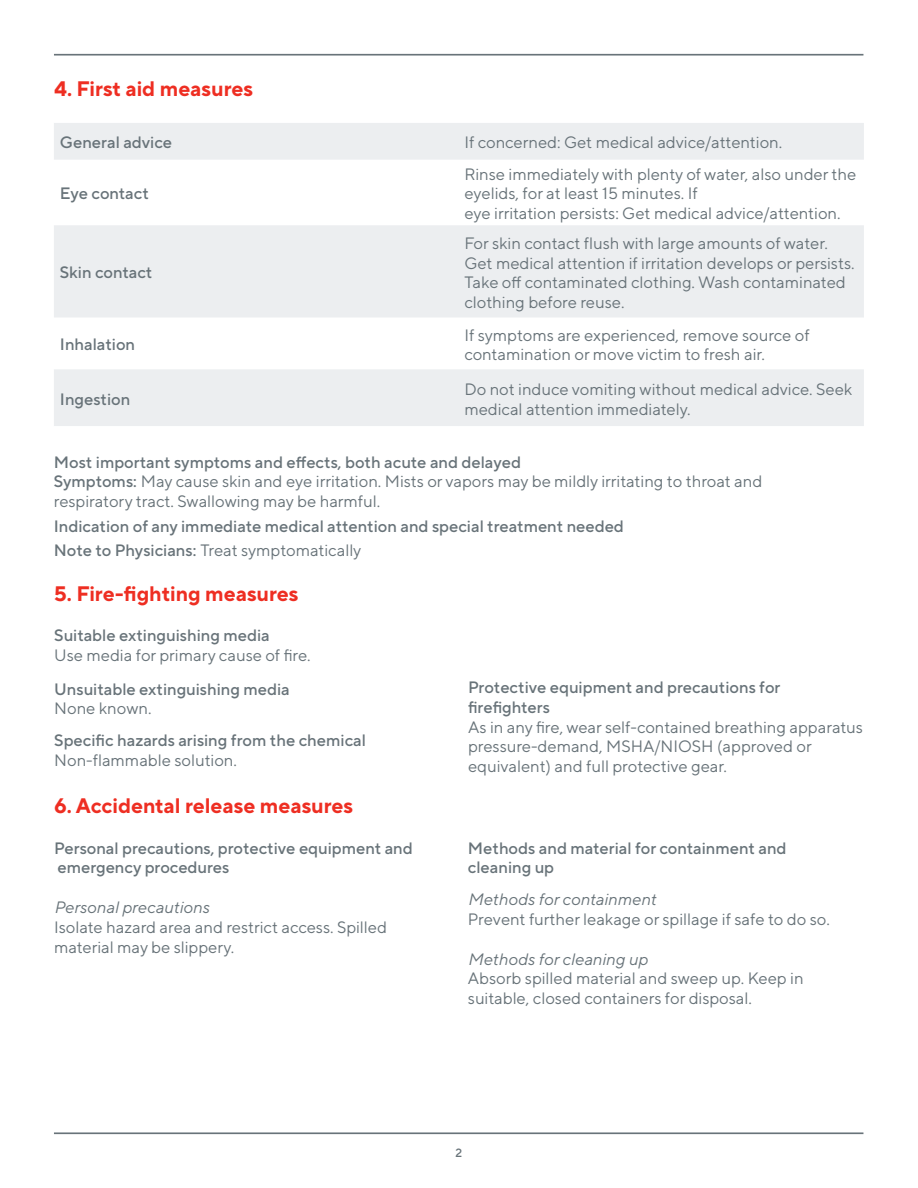
<style>
.page{position:relative;width:918px;height:1188px;background:#fff}
.page>*{position:absolute;margin:0;border:0;box-sizing:border-box;transform-origin:0 0}
.t1{font:700 21px "TT Norms Pro";color:#ee2e22}
.t2{font:16.5px/19.8px "TT Norms Pro";color:#687379}
.t3{font:500 16.5px/19.8px "TT Norms Pro";color:#687379}
.t4{font:italic 16.5px "TT Norms Pro";color:#687379}
.t5{font:500 12px "TT Norms Pro";color:#687379}
.s1{font-weight:500}
.s2{font-style:italic}
</style>
<div class="page">
<div style="left:54px;top:54px;width:809px;height:1px;border:1px solid #687379"></div>
<svg style="left:54px;top:123px;width:810px;height:303px;fill:#eceef0"></svg>
<div style="left:54px;top:1133px;width:809px;height:1px;border:1px solid #687379"></div>
<p class="t1" style="left:55px;top:74px;width:200px">4. First aid measures</p>
<p class="t3" style="left:60px;top:132px;width:114px">General advice</p>
<p class="t2" style="left:464px;top:132px;width:319px">If concerned: Get medical advice/attention.</p>
<p class="t3" style="left:60px;top:183px;width:91px">Eye contact</p>
<p class="t2" style="left:464px;top:163px;width:394px">Rinse immediately with plenty of water, also under the eyelids, for at least 15 minutes. If</p>
<p class="t2" style="left:464px;top:203px;width:378px">eye irritation persists: Get medical advice/attention.</p>
<p class="t3" style="left:60px;top:262px;width:94px">Skin contact</p>
<p class="t2" style="left:464px;top:232px;width:392px">For skin contact flush with large amounts of water.<br>Get medical attention if irritation develops or persists.<br>Take off contaminated clothing. Wash contaminated clothing before reuse.</p>
<p class="t3" style="left:60px;top:334px;width:77px">Inhalation</p>
<p class="t2" style="left:464px;top:324px;width:347px">If symptoms are experienced, remove source of contamination or move victim to fresh air.</p>
<p class="t3" style="left:60px;top:388px;width:72px">Ingestion</p>
<p class="t2" style="left:464px;top:379px;width:389px">Do not induce vomiting without medical advice. Seek medical attention immediately.</p>
<p class="t3" style="left:54px;top:451px;width:469px">Most important symptoms and effects, both acute and delayed</p>
<p class="t2" style="left:54px;top:471px;width:710px"><span class="s1">Symptoms:</span> May cause skin and eye irritation. Mists or vapors may be mildly irritating to throat and</p>
<p class="t2" style="left:54px;top:491px;width:328px">respiratory tract. Swallowing may be harmful.</p>
<p class="t3" style="left:54px;top:515px;width:572px">Indication of any immediate medical attention and special treatment needed</p>
<p class="t2" style="left:54px;top:540px;width:309px"><span class="s1">Note to Physicians:</span> Treat symptomatically</p>
<p class="t1" style="left:54px;top:579px;width:246px">5. Fire-fighting measures</p>
<p class="t2" style="left:54px;top:625px;width:258px"><span class="s1">Suitable extinguishing media<br></span>Use media for primary cause of fire.</p>
<p class="t3" style="left:54px;top:678px;width:237px">Unsuitable extinguishing media</p>
<p class="t2" style="left:54px;top:698px;width:99px">None known.</p>
<p class="t3" style="left:54px;top:730px;width:313px">Specific hazards arising from the chemical</p>
<p class="t2" style="left:54px;top:750px;width:184px">Non-flammable solution.</p>
<p class="t1" style="left:54px;top:791px;width:300px">6. Accidental release measures</p>
<p class="t3" style="left:54px;top:837px;width:360px">Personal precautions, protective equipment and emergency procedures</p>
<p class="t2" style="left:54px;top:897px;width:334px"><span class="s2">Personal precautions<br></span>Isolate hazard area and restrict access. Spilled material may be slippery.</p>
<p class="t3" style="left:468px;top:677px;width:314px">Protective equipment and precautions for</p>
<p class="t3" style="left:468px;top:697px;width:83px">firefighters</p>
<p class="t2" style="left:468px;top:716px;width:396px">As in any fire, wear self-contained breathing apparatus pressure-demand, MSHA/NIOSH (approved or equivalent) and full protective gear.</p>
<p class="t3" style="left:468px;top:837px;width:320px">Methods and material for containment and cleaning up</p>
<p class="t4" style="left:468px;top:889px;width:190px">Methods for containment</p>
<p class="t2" style="left:468px;top:909px;width:364px">Prevent further leakage or spillage if safe to do so.</p>
<p class="t4" style="left:468px;top:948px;width:181px">Methods for cleaning up</p>
<p class="t2" style="left:468px;top:968px;width:337px">Absorb spilled material and sweep up. Keep in</p>
<p class="t2" style="left:468px;top:988px;width:286px">suitable, closed containers for disposal.</p>
<p class="t5" style="left:456px;top:1145px;width:8px">2</p>
</div>
